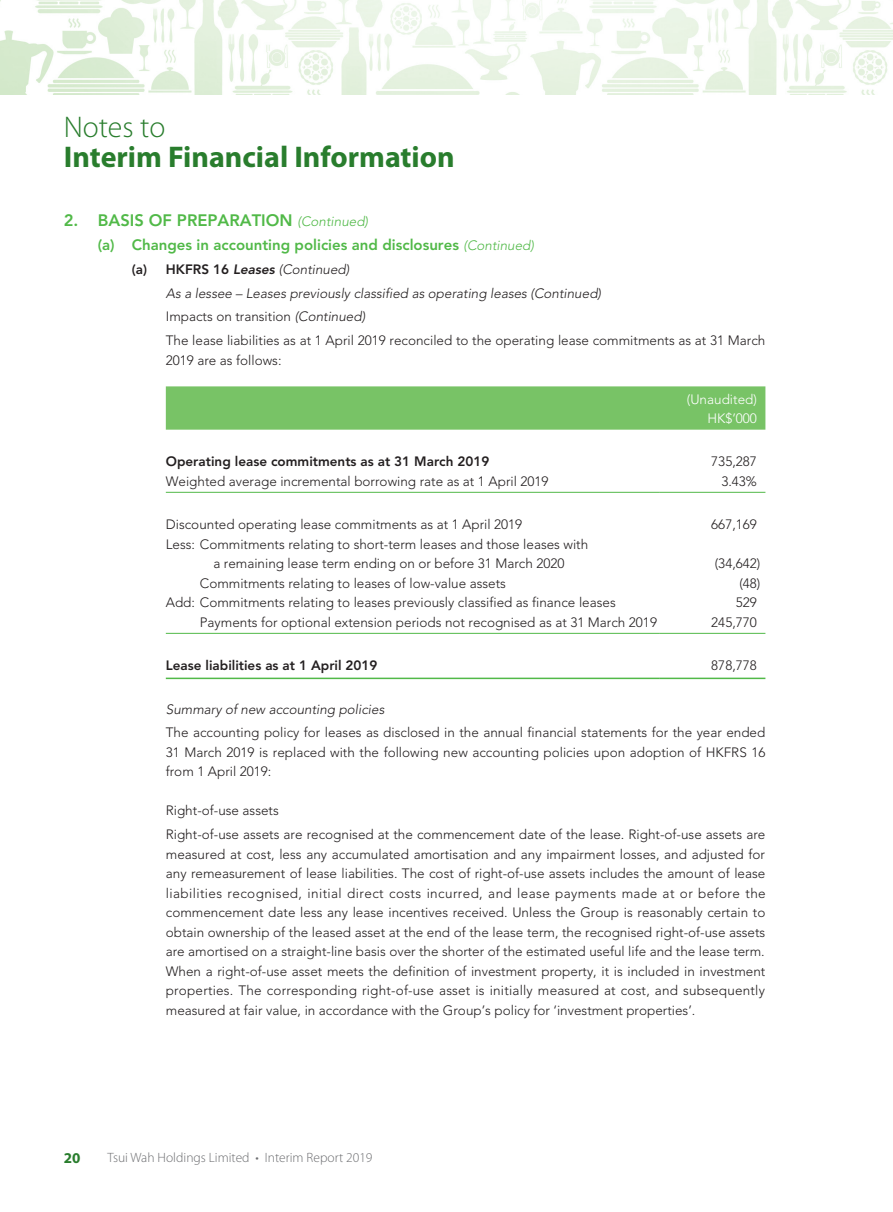
<style>
.page{position:relative;width:893px;height:1212px;background:#fff}
.page>*{position:absolute;margin:0;border:0;box-sizing:border-box;transform-origin:0 0}
.t1{font:700 30px "Myriad Pro";color:#297d2d}
.t2{font:300 30px "Myriad Pro";color:#297d2d}
.t3{font:800 16.5px "Avenir LT Std";color:#51b948}
.t4{font:800 15px "Avenir LT Std";color:#51b948}
.t5{font:700 15px "Myriad Pro";color:#297d2d}
.t6{font:300 13.5px/19.5px "Avenir LT Std";color:#231f20}
.t7{font:800 13.5px "Avenir LT Std";color:#231f20}
.t8{font:300 13.5px "Myriad Pro";color:#6c6d70}
.t9{font:italic 300 13.5px "Avenir LT Std";color:#231f20}
.t10{font:300 13.5px/19.5px "Avenir LT Std";color:#fff;text-align:right}
.s1{font-weight:300;font-style:italic;font-size:13.5px}
.s2{font-weight:800}
.s3{font-weight:800;font-style:italic}
.s4{font-style:italic}
</style>
<div class="page">
<img style="left:0;top:0;width:893px;height:94px">
<div style="left:166px;top:386px;width:599px;height:44px;background:#78c366"></div>
<hr style="left:166px;top:492px;width:493px;height:1px;background:#51b948">
<hr style="left:659px;top:492px;width:106px;height:1px;background:#51b948">
<hr style="left:166px;top:633px;width:493px;height:1px;background:#51b948">
<hr style="left:659px;top:633px;width:106px;height:1px;background:#51b948">
<hr style="left:166px;top:678px;width:493px;height:1px;background:#51b948">
<hr style="left:659px;top:678px;width:106px;height:1px;background:#51b948">
<h1 class="t2" style="left:64px;top:109px;width:103px">Notes to</h1>
<h1 class="t1" style="left:64px;top:137px;width:392px">Interim Financial Information</h1>
<p class="t3" style="left:64px;top:211px;width:306px">2. BASIS OF PREPARATION <span class="s1">(Continued)</span></p>
<p class="t4" style="left:98px;top:236px;width:438px">(a) Changes in accounting policies and disclosures <span class="s1">(Continued)</span></p>
<p class="t6" style="left:166px;top:257px;width:601px;line-height:23.7px;text-indent:-34px"><span class="s2">(a) HKFRS 16</span> <span class="s3">Leases</span> <span class="s4">(Continued)<br>As a lessee – Leases previously classified as operating leases (Continued)<br></span>Impacts on transition <span class="s4">(Continued)<br></span>The lease liabilities as at 1 April 2019 reconciled to the operating lease commitments as at 31 March</p>
<p class="t6" style="left:166px;top:350px;width:117px">2019 are as follows:</p>
<p class="t10" style="left:687px;top:389px;width:72px">(Unaudited)<br>HK$’000</p>
<p class="t7" style="left:166px;top:454px;width:325px">Operating lease commitments as at 31 March 2019</p>
<p class="t6" style="left:711px;top:452px;width:47px">735,287</p>
<p class="t6" style="left:166px;top:471px;width:384px">Weighted average incremental borrowing rate as at 1 April 2019</p>
<p class="t6" style="left:721px;top:471px;width:37px">3.43%</p>
<p class="t6" style="left:166px;top:515px;width:358px">Discounted operating lease commitments as at 1 April 2019</p>
<p class="t6" style="left:711px;top:515px;width:47px">667,169</p>
<p class="t6" style="left:213px;top:534px;width:376px;text-indent:-48px">Less: Commitments relating to short-term leases and those leases with a remaining lease term ending on or before 31 March 2020</p>
<p class="t6" style="left:715px;top:554px;width:47px">(34,642)</p>
<p class="t6" style="left:200px;top:573px;width:308px">Commitments relating to leases of low-value assets</p>
<p class="t6" style="left:739px;top:573px;width:23px">(48)</p>
<p class="t6" style="left:166px;top:593px;width:451px">Add: Commitments relating to leases previously classified as finance leases</p>
<p class="t6" style="left:736px;top:593px;width:23px">529</p>
<p class="t6" style="left:200px;top:612px;width:459px">Payments for optional extension periods not recognised as at 31 March 2019</p>
<p class="t6" style="left:711px;top:612px;width:47px">245,770</p>
<p class="t7" style="left:166px;top:658px;width:213px">Lease liabilities as at 1 April 2019</p>
<p class="t6" style="left:711px;top:656px;width:47px">878,778</p>
<p class="t9" style="left:166px;top:701px;width:220px">Summary of new accounting policies</p>
<p class="t6" style="left:166px;top:723px;width:601px;text-align:justify">The accounting policy for leases as disclosed in the annual financial statements for the year ended 31 March 2019 is replaced with the following new accounting policies upon adoption of HKFRS 16 from 1 April 2019:</p>
<p class="t6" style="left:166px;top:799px;width:601px;line-height:23.7px">Right-of-use assets<br>Right-of-use assets are recognised at the commencement date of the lease. Right-of-use assets are</p>
<p class="t6" style="left:166px;top:844px;width:601px;text-align:justify">measured at cost, less any accumulated amortisation and any impairment losses, and adjusted for any remeasurement of lease liabilities. The cost of right-of-use assets includes the amount of lease liabilities recognised, initial direct costs incurred, and lease payments made at or before the commencement date less any lease incentives received. Unless the Group is reasonably certain to obtain ownership of the leased asset at the end of the lease term, the recognised right-of-use assets are amortised on a straight-line basis over the shorter of the estimated useful life and the lease term.<br>When a right-of-use asset meets the definition of investment property, it is included in investment properties. The corresponding right-of-use asset is initially measured at cost, and subsequently measured at fair value, in accordance with the Group’s policy for ‘investment properties’.</p>
<p class="t5" style="left:64px;top:1148px;width:18px">20</p>
<p class="t8" style="left:107px;top:1149px;width:267px">Tsui Wah Holdings Limited • Interim Report 2019</p>
</div>
